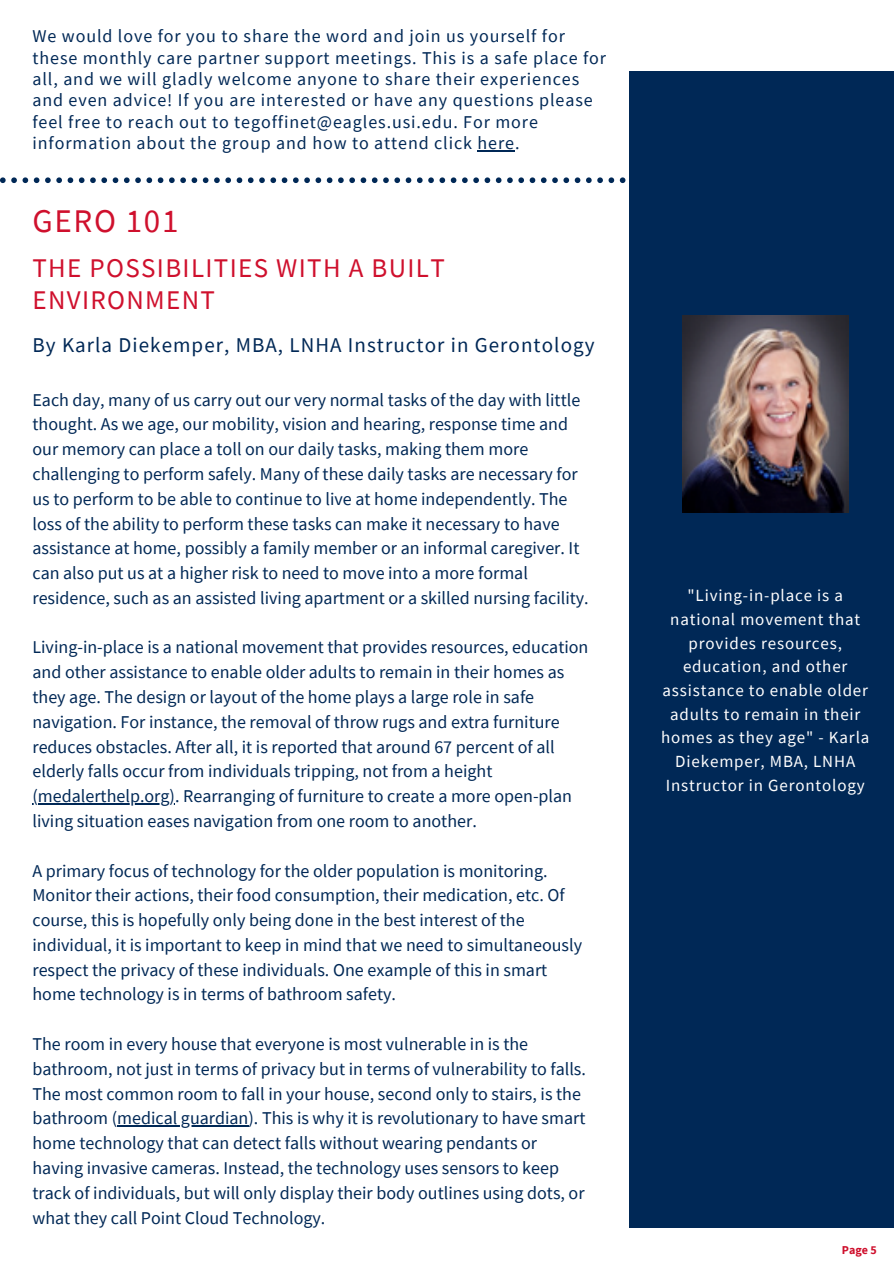
<style>
.page{position:relative;width:894px;height:1264px;background:#fff}
.page>*{position:absolute;margin:0;border:0;box-sizing:border-box;transform-origin:0 0}
.t1{font:33px "Source Sans Pro";letter-spacing:.05em;color:#cf102d}
.t2{font:27px/32.7px "Source Sans Pro";letter-spacing:.05em;color:#cf102d}
.t3{font:21px "Source Sans Pro";letter-spacing:.05em;color:#002856}
.t4{font:18px/24.8px "Source Sans Pro";color:#002856}
.t5{font:18px/21.5px "Source Sans Pro";letter-spacing:.05em;color:#002856}
.t6{font:16.95px/23.7px "Source Sans Pro";letter-spacing:.05em;color:#fff;text-align:center}
.t7{font:700 12px "Source Sans Pro";color:#cf102d}
</style>
<div class="page">
<div style="left:629px;top:71px;width:264px;height:1156px;background:#002856"></div>
<svg style="left:0;top:177px;width:626px;height:6px"></svg>
<img style="left:682px;top:316px;width:166px;height:197px">
<hr style="left:38px;top:803px;width:131px;height:1px;background:#002856">
<hr style="left:117px;top:1125px;width:131px;height:1px;background:#002856">
<hr style="left:477px;top:150px;width:38px;height:1px;background:#002856">
<p class="t5" style="left:32px;top:25px;width:575px">We would love for you to share the word and join us yourself for these monthly care partner support meetings. This is a safe place for all, and we will gladly welcome anyone to share their experiences and even advice! If you are interested or have any questions please feel free to reach out to tegoffinet@eagles.usi.edu. For more information about the group and how to attend click here.</p>
<p class="t1" style="left:32px;top:199px;width:147px">GERO 101</p>
<p class="t2" style="left:32px;top:251px;width:414px">THE POSSIBILITIES WITH A BUILT<br>ENVIRONMENT</p>
<p class="t3" style="left:32px;top:331px;width:563px">By Karla Diekemper, MBA, LNHA Instructor in Gerontology</p>
<p class="t4" style="left:32px;top:387px;width:557px">Each day, many of us carry out our very normal tasks of the day with little thought. As we age, our mobility, vision and hearing, response time and our memory can place a toll on our daily tasks, making them more challenging to perform safely. Many of these daily tasks are necessary for us to perform to be able to continue to live at home independently. The loss of the ability to perform these tasks can make it necessary to have assistance at home, possibly a family member or an informal caregiver. It can also put us at a higher risk to need to move into a more formal residence, such as an assisted living apartment or a skilled nursing facility.</p>
<p class="t4" style="left:32px;top:634px;width:557px">Living-in-place is a national movement that provides resources, education and other assistance to enable older adults to remain in their homes as they age. The design or layout of the home plays a large role in safe navigation. For instance, the removal of throw rugs and extra furniture reduces obstacles. After all, it is reported that around 67 percent of all elderly falls occur from individuals tripping, not from a height (medalerthelp.org). Rearranging of furniture to create a more open-plan living situation eases navigation from one room to another.</p>
<p class="t4" style="left:32px;top:857px;width:551px">A primary focus of technology for the older population is monitoring.<br>Monitor their actions, their food consumption, their medication, etc. Of course, this is hopefully only being done in the best interest of the individual, it is important to keep in mind that we need to simultaneously respect the privacy of these individuals. One example of this in smart home technology is in terms of bathroom safety.</p>
<p class="t4" style="left:32px;top:1031px;width:555px">The room in every house that everyone is most vulnerable in is the bathroom, not just in terms of privacy but in terms of vulnerability to falls.<br>The most common room to fall in your house, second only to stairs, is the bathroom (medical guardian). This is why it is revolutionary to have smart home technology that can detect falls without wearing pendants or having invasive cameras. Instead, the technology uses sensors to keep track of individuals, but will only display their body outlines using dots, or what they call Point Cloud Technology.</p>
<p class="t6" style="left:661px;top:583px;width:210px">"Living-in-place is a national movement that provides resources, education, and other assistance to enable older adults to remain in their homes as they age" - Karla<br>Diekemper, MBA, LNHA<br>Instructor in Gerontology</p>
<p class="t7" style="left:841px;top:1241px;width:36px">Page 5</p>
</div>
